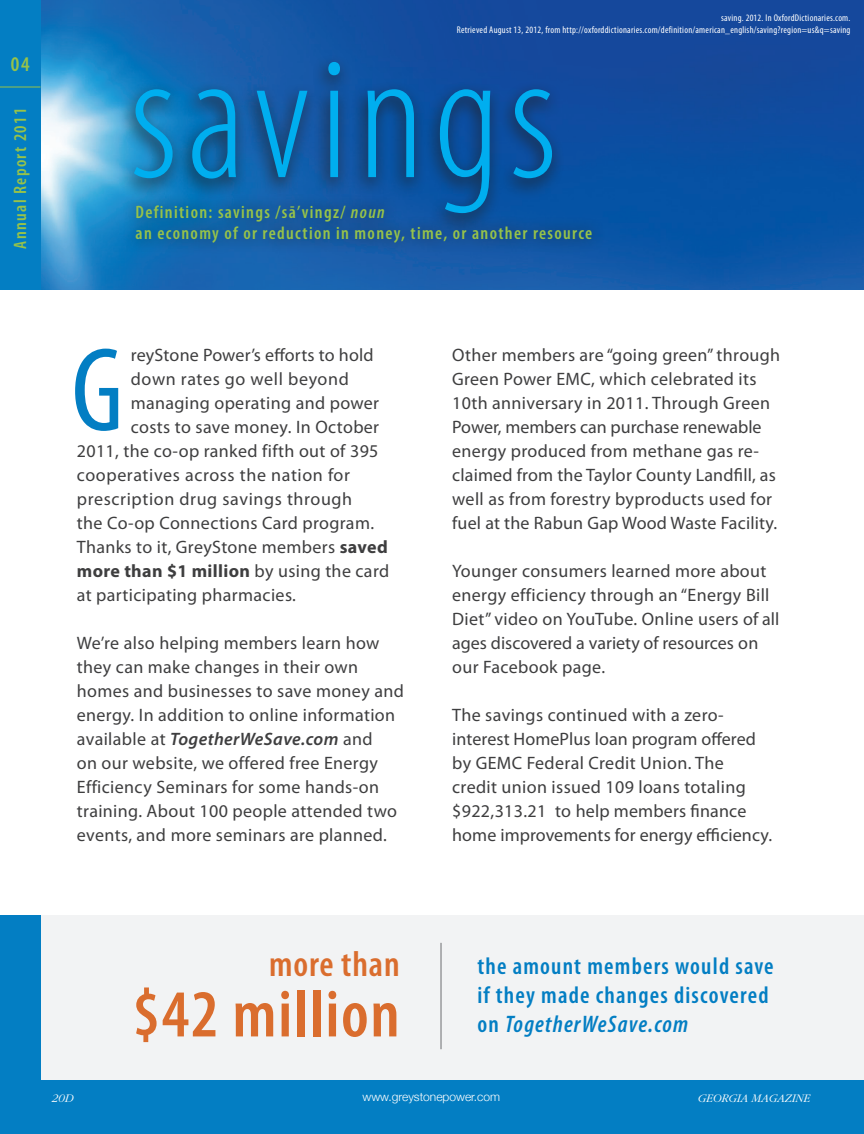
<style>
.page{position:relative;width:864px;height:1134px;background:#fff}
.page>*{position:absolute;margin:0;border:0;box-sizing:border-box;transform-origin:0 0}
.t1{font:300 condensed 180px "Myriad Pro";letter-spacing:.05em;color:#00aeef}
.t2{font:condensed 120px "Myriad Pro";color:#037ec3}
.t3{font:600 condensed 67.5px "Myriad Pro";letter-spacing:.025em;color:#da6d2e}
.t4{font:600 condensed 36px "Myriad Pro";letter-spacing:.025em;color:#da6d2e}
.t5{font:600 condensed 24px/28.8px "Myriad Pro";letter-spacing:.05em;color:#037ec3}
.t6{font:600 condensed 21px "Myriad Pro";color:#97c349}
.t7{font:18px/24px "Myriad Pro";letter-spacing:.02em;color:#3e3e3f}
.t8{font:600 condensed 18px/21.6px "Myriad Pro";letter-spacing:.075em;color:#97c349}
.t9{font:300 12px "Helvetica Neue";color:#fff}
.t10{font:italic 300 12px "Garamond";color:#fff}
.t11{font:condensed 9.75px "Myriad Pro";letter-spacing:.025em;color:#fff}
.s1{font-style:italic}
.s2{font-weight:700}
.s3{font-weight:600;font-style:italic}
</style>
<div class="page">
<img style="left:40px;top:0;width:824px;height:290px">
<div style="left:119px;top:54px;width:446px;height:180px;background:#231f20;opacity:.85"></div>
<div style="left:121px;top:191px;width:485px;height:66px;background:#231f20;opacity:.75"></div>
<div style="left:0;top:895px;width:864px;height:185px;background:#f2f3f4"></div>
<div style="left:0;top:1080px;width:864px;height:54px;background:#037ec3"></div>
<div style="left:0;top:0;width:40px;height:1107px;background:#037ec3"></div>
<hr style="left:0;top:87px;width:41px;height:1px;background:#97c349">
<hr style="left:441px;top:943px;width:1px;height:106px;background:#6c6d70">
<div style="left:0;top:291px;width:864px;height:624px;background:#fff"></div>
<p class="t6" style="left:11px;top:52px;width:20px">04</p>
<p class="t8" style="left:10px;top:249px;width:142px;rotate:-90deg">Annual Report 2011</p>
<p class="t11" style="left:721px;top:12px;width:131px">saving. 2012. In OxfordDictionaries.com.</p>
<p class="t11" style="left:457px;top:24px;width:395px">Retrieved August 13, 2012, from http://oxforddictionaries.com/definition/american_english/saving?region=us&amp;q=saving</p>
<p class="t1" style="left:130px;top:22px;width:429px">savings</p>
<p class="t8" style="left:136px;top:201px;width:458px">Definition: savings /sā’vingz/ <span class="s1">noun<br></span>an economy of or reduction in money, time, or another resource</p>
<p class="t7" style="left:131px;top:342px;width:244px">reyStone Power’s efforts to hold down rates go well beyond</p>
<p class="t7" style="left:77px;top:390px;width:304px;text-align:right">managing operating and power<br>costs to save money. In October<br>2011, the co-op ranked fifth out of 395</p>
<p class="t7" style="left:77px;top:462px;width:275px">cooperatives across the nation for</p>
<p class="t7" style="left:77px;top:486px;width:277px">prescription drug savings through</p>
<p class="t7" style="left:77px;top:510px;width:299px">the Co-op Connections Card program.</p>
<p class="t7" style="left:77px;top:534px;width:314px;text-align:justify">Thanks to it, GreyStone members <span class="s2">saved more than $1 million</span> by using the card at participating pharmacies.</p>
<p class="t7" style="left:77px;top:630px;width:304px">We’re also helping members learn how</p>
<p class="t7" style="left:77px;top:654px;width:329px">they can make changes in their own homes and businesses to save money and energy. In addition to online information available at <span class="s3">TogetherWeSave.com</span> and</p>
<p class="t7" style="left:77px;top:750px;width:322px">on our website, we offered free Energy Efficiency Seminars for some hands-on training. About 100 people attended two events, and more seminars are planned.</p>
<p class="t2" style="left:71px;top:318px;width:54px">G</p>
<p class="t7" style="left:452px;top:342px;width:330px">Other members are “going green” through Green Power EMC, which celebrated its 10th anniversary in 2011. Through Green Power, members can purchase renewable energy produced from methane gas re&shy;claimed from the Taylor County Landfill, as well as from forestry byproducts used for fuel at the Rabun Gap Wood Waste Facility.</p>
<p class="t7" style="left:452px;top:558px;width:316px">Younger consumers learned more about</p>
<p class="t7" style="left:452px;top:582px;width:329px">energy efficiency through an “Energy Bill Diet” video on YouTube. Online users of all ages discovered a variety of resources on our Facebook page.</p>
<p class="t7" style="left:452px;top:702px;width:321px">The savings continued with a zero&shy;interest HomePlus loan program offered by GEMC Federal Credit Union. The credit union issued 109 loans totaling $922,313.21 to help members finance home improvements for energy efficiency.</p>
<p class="t4" style="left:269px;top:945px;width:132px">more than</p>
<p class="t3" style="left:132px;top:977px;width:269px">$42 million</p>
<p class="t5" style="left:477px;top:952px;width:298px">the amount members would save</p>
<p class="t5" style="left:477px;top:981px;width:293px">if they made changes discovered on <span class="s1">TogetherWeSave.com</span></p>
<p class="t10" style="left:52px;top:1092px;width:23px">20D</p>
<p class="t9" style="left:363px;top:1089px;width:139px">www.greystonepower.com</p>
<p class="t10" style="left:698px;top:1092px;width:114px">GEORGIA MAGAZINE</p>
</div>
